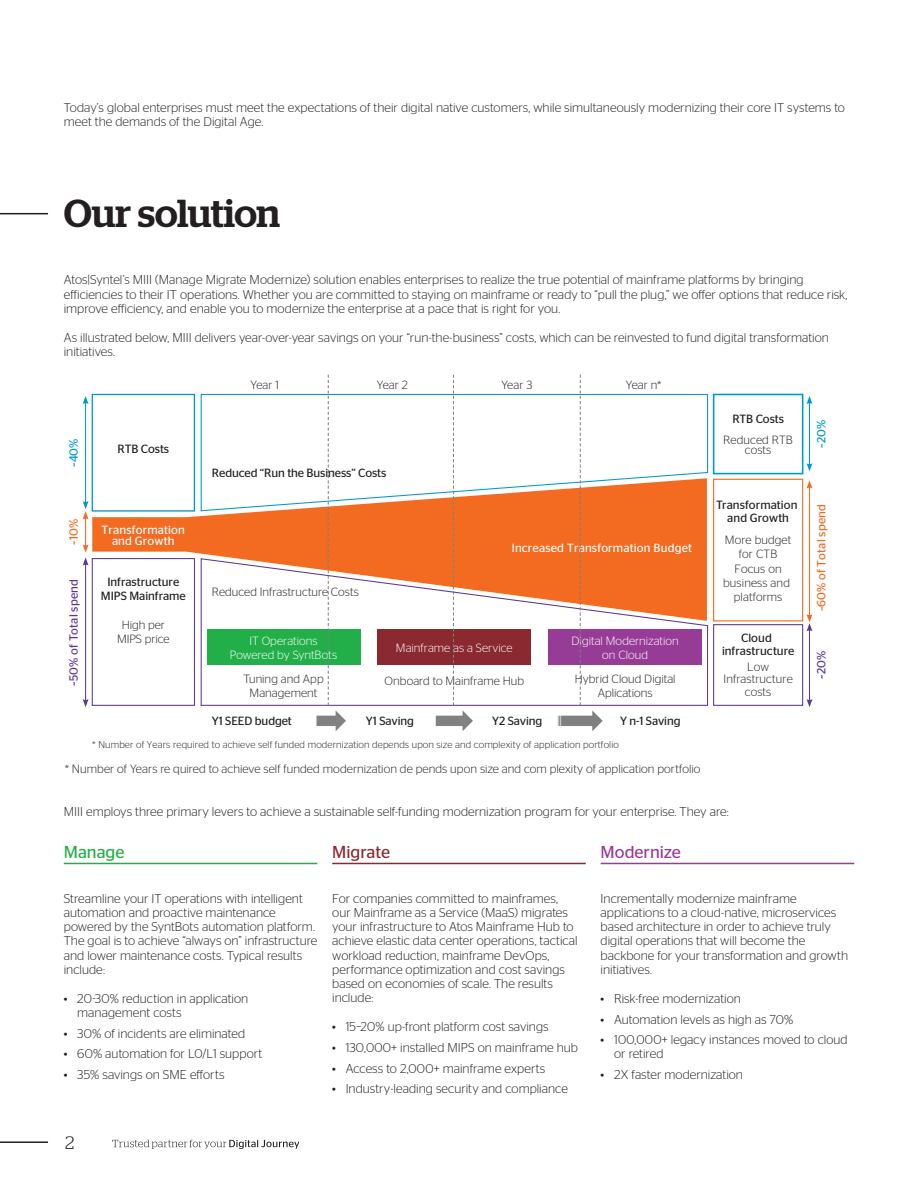
<style>
.page{position:relative;width:918px;height:1188px;background:#fff}
.page>*{position:absolute;margin:0;border:0;box-sizing:border-box;transform-origin:0 0}
.Heading{font:500 39px "Stag";letter-spacing:-.01em;color:#231f20}
.t1{font:300 18px "Stag";color:#231f20}
.Intro_with_line{font:17.25px "Stag Sans";color:#973c96}
.Intro_with_line-2{font:17.25px "Stag Sans";color:#8a2930}
.Intro_with_line-3{font:17.25px "Stag Sans";color:#22af4a}
.Body_copy{font:300 12.75px/14.2px "Stag Sans";color:#231f20}
.Quote_title{font:300 12px/14.4px "Stag Sans";letter-spacing:.005em;color:#231f20;text-align:center}
.t2{font:12px/13.4px "Stag Sans";letter-spacing:-.005em;color:#231f20;text-align:center}
.t3{font:300 12px/13.4px "Stag Sans";color:#fff;text-align:center}
.t4{font:12px/11.6px "Stag Sans";letter-spacing:.015em;color:#fff;text-align:center}
.t5{font:12px "Stag Sans";letter-spacing:.01em;color:#5b3896}
.t6{font:12px "Stag Sans";letter-spacing:.01em;color:#f36a21}
.t7{font:12px "Stag Sans";color:#0098d1}
.t8{font:300 9.9px "Stag Sans";letter-spacing:.015em;color:#231f20}
.s1{font-weight:400}
</style>
<div class="page">
<svg style="left:112px;top:1140px;width:187px;height:9px"></svg>
<hr style="left:0;top:1141px;width:48px;height:2px;background:#231f20">
<hr style="left:0;top:213px;width:48px;height:1px;background:#231f20">
<hr style="left:64px;top:863px;width:253px;height:1px;background:#22af4a">
<hr style="left:332px;top:863px;width:254px;height:1px;background:#8a2930">
<hr style="left:601px;top:863px;width:253px;height:1px;background:#973c96">
<svg style="left:92px;top:478px;width:615px;height:80px;fill:#f36a21"></svg>
<div style="left:92px;top:394px;width:103px;height:118px;border:1px solid #0098d1"></div>
<div style="left:92px;top:558px;width:103px;height:148px;border:1px solid #5b3896"></div>
<div style="left:713px;top:394px;width:90px;height:80px;border:2px solid #0098d1"></div>
<div style="left:713px;top:479px;width:90px;height:142px;border:1px solid #f36a21"></div>
<div style="left:713px;top:624px;width:90px;height:82px;border:1px solid #5b3896"></div>
<hr style="left:809px;top:402px;width:1px;height:63px;background:#0098d1">
<svg style="left:807px;top:396px;width:5px;height:8px"></svg>
<svg style="left:807px;top:463px;width:5px;height:8px"></svg>
<hr style="left:809px;top:486px;width:1px;height:130px;background:#f36a21">
<svg style="left:807px;top:480px;width:5px;height:9px"></svg>
<hr style="left:809px;top:629px;width:1px;height:72px;background:#5b3896">
<svg style="left:807px;top:614px;width:5px;height:17px"></svg>
<svg style="left:807px;top:699px;width:5px;height:8px"></svg>
<svg style="left:200px;top:393px;width:509px;height:119px"></svg>
<svg style="left:200px;top:558px;width:509px;height:148px"></svg>
<div style="left:207px;top:630px;width:153px;height:35px;background:#22af4a"></div>
<div style="left:378px;top:630px;width:153px;height:35px;background:#8a2930"></div>
<div style="left:549px;top:630px;width:153px;height:35px;background:#973c96"></div>
<hr style="left:85px;top:402px;width:1px;height:101px;background:#0098d1">
<svg style="left:83px;top:396px;width:6px;height:8px"></svg>
<hr style="left:85px;top:517px;width:1px;height:30px;background:#f36a21">
<svg style="left:83px;top:501px;width:6px;height:18px"></svg>
<hr style="left:85px;top:563px;width:1px;height:138px;background:#5b3896">
<svg style="left:83px;top:544px;width:6px;height:22px"></svg>
<svg style="left:83px;top:699px;width:6px;height:8px"></svg>
<svg style="left:316px;top:375px;width:30px;height:356px"></svg>
<svg style="left:436px;top:375px;width:37px;height:356px"></svg>
<svg style="left:558px;top:375px;width:45px;height:356px"></svg>
<p class="Body_copy" style="left:64px;top:101px;width:783px">Today’s global enterprises must meet the expectations of their digital native customers, while simultaneously modernizing their core IT systems to meet the demands of the Digital Age.</p>
<p class="Heading" style="left:64px;top:190px;width:218px">Our solution</p>
<p class="Body_copy" style="left:64px;top:273px;width:785px">Atos|Syntel’s MIII (Manage Migrate Modernize) solution enables enterprises to realize the true potential of mainframe platforms by bringing efficiencies to their IT operations. Whether you are committed to staying on mainframe or ready to “pull the plug,” we offer options that reduce risk, improve efficiency, and enable you to modernize the enterprise at a pace that is right for you.</p>
<p class="Body_copy" style="left:64px;top:330px;width:767px">As illustrated below, MIII delivers year-over-year savings on your “run-the-business” costs, which can be reinvested to fund digital transformation initiatives.</p>
<p class="Quote_title" style="left:250px;top:377px;width:30px">Year 1</p>
<p class="Quote_title" style="left:377px;top:377px;width:32px">Year 2</p>
<p class="Quote_title" style="left:501px;top:377px;width:32px">Year 3</p>
<p class="Quote_title" style="left:626px;top:377px;width:37px">Year n*</p>
<p class="t7" style="left:67px;top:467px;width:30px;rotate:-90deg">~40%</p>
<p class="t2" style="left:118px;top:442px;width:53px">RTB Costs</p>
<p class="t2" style="left:212px;top:467px;width:176px">Reduced “Run the Business” Costs</p>
<p class="t6" style="left:67px;top:545px;width:27px;rotate:-90deg">~10%</p>
<p class="t5" style="left:67px;top:686px;width:108px;rotate:-90deg">~50% of Total spend</p>
<p class="t4" style="left:102px;top:524px;width:85px">Transformation and Growth</p>
<p class="t2" style="left:101px;top:574px;width:87px;line-height:14.4px">Infrastructure<br>MIPS Mainframe</p>
<p class="Quote_title" style="left:117px;top:617px;width:54px">High per<br>MIPS price</p>
<p class="Quote_title" style="left:212px;top:584px;width:149px">Reduced Infrastructure Costs</p>
<p class="t3" style="left:230px;top:634px;width:109px">IT Operations<br>Powered by SyntBots</p>
<p class="Quote_title" style="left:243px;top:672px;width:82px;line-height:13.4px">Tuning and App<br>Management</p>
<p class="t4" style="left:512px;top:542px;width:182px">Increased Transformation Budget</p>
<p class="t3" style="left:396px;top:641px;width:118px">Mainframe as a Service</p>
<p class="Quote_title" style="left:385px;top:674px;width:141px">Onboard to Mainframe Hub</p>
<p class="t3" style="left:572px;top:634px;width:109px">Digital Modernization on Cloud</p>
<p class="Quote_title" style="left:575px;top:672px;width:102px;line-height:13.4px">Hybrid Cloud Digital<br>Aplications</p>
<p class="t2" style="left:212px;top:714px;width:82px">Y1 SEED budget</p>
<p class="t2" style="left:366px;top:714px;width:50px">Y1 Saving</p>
<p class="t2" style="left:492px;top:714px;width:52px">Y2 Saving</p>
<p class="t2" style="left:620px;top:714px;width:62px">Y n-1 Saving</p>
<p class="t8" style="left:92px;top:739px;width:528px">* Number of Years required to achieve self funded modernization depends upon size and complexity of application portfolio</p>
<p class="Quote_title" style="left:65px;top:761px;width:637px">* Number of Years re quired to achieve self funded modernization de pends upon size and com plexity of application portfolio</p>
<p class="Quote_title" style="left:723px;top:408px;width:71px;line-height:21.1px"><span class="s1">RTB Costs<br></span>Reduced RTB</p>
<p class="Quote_title" style="left:745px;top:442px;width:28px">costs</p>
<p class="t2" style="left:716px;top:498px;width:83px">Transformation and Growth</p>
<p class="Quote_title" style="left:723px;top:532px;width:70px">More budget for CTB<br>Focus on business and platforms</p>
<p class="t2" style="left:722px;top:631px;width:74px">Cloud infrastructure</p>
<p class="Quote_title" style="left:723px;top:660px;width:71px;line-height:12.6px">Low<br>Infrastructure costs</p>
<p class="Body_copy" style="left:64px;top:804px;width:667px">MIII employs three primary levers to achieve a sustainable self-funding modernization program for your enterprise. They are:</p>
<p class="t7" style="left:815px;top:448px;width:29px;rotate:-90deg">~20%</p>
<p class="t6" style="left:815px;top:611px;width:109px;rotate:-90deg">~60% of Total spend</p>
<p class="t5" style="left:815px;top:679px;width:29px;rotate:-90deg">~20%</p>
<p class="Intro_with_line-3" style="left:64px;top:843px;width:62px">Manage</p>
<p class="Intro_with_line-2" style="left:332px;top:843px;width:60px">Migrate</p>
<p class="Intro_with_line" style="left:601px;top:843px;width:82px">Modernize</p>
<p class="Body_copy" style="left:64px;top:891px;width:255px">Streamline your IT operations with intelligent automation and proactive maintenance powered by the SyntBots automation platform.<br>The goal is to achieve “always on” infrastructure and lower maintenance costs. Typical results include:</p>
<p class="Body_copy" style="left:77px;top:991px;width:173px;text-indent:-14px">• 20-30% reduction in application management costs</p>
<p class="Body_copy" style="left:64px;top:1026px;width:183px">• 30% of incidents are eliminated</p>
<p class="Body_copy" style="left:64px;top:1047px;width:200px">• 60% automation for L0/L1 support</p>
<p class="Body_copy" style="left:64px;top:1067px;width:162px">• 35% savings on SME efforts</p>
<p class="Body_copy" style="left:332px;top:891px;width:247px">For companies committed to mainframes, our Mainframe as a Service (MaaS) migrates your infrastructure to Atos Mainframe Hub to achieve elastic data center operations, tactical workload reduction, mainframe DevOps, performance optimization and cost savings based on economies of scale. The results include:</p>
<p class="Body_copy" style="left:332px;top:1020px;width:218px">• 15–20% up-front platform cost savings</p>
<p class="Body_copy" style="left:332px;top:1040px;width:247px">• 130,000+ installed MIPS on mainframe hub</p>
<p class="Body_copy" style="left:332px;top:1061px;width:215px">• Access to 2,000+ mainframe experts</p>
<p class="Body_copy" style="left:332px;top:1082px;width:237px">• Industry-leading security and compliance</p>
<p class="Body_copy" style="left:601px;top:891px;width:249px">Incrementally modernize mainframe applications to a cloud-native, microservices based architecture in order to achieve truly digital operations that will become the backbone for your transformation and growth initiatives.</p>
<p class="Body_copy" style="left:601px;top:991px;width:142px">• Risk-free modernization</p>
<p class="Body_copy" style="left:601px;top:1012px;width:194px">• Automation levels as high as 70%</p>
<p class="Body_copy" style="left:614px;top:1032px;width:235px;text-indent:-14px">• 100,000+ legacy instances moved to cloud or retired</p>
<p class="Body_copy" style="left:601px;top:1067px;width:144px">• 2X faster modernization</p>
<p class="t1" style="left:65px;top:1133px;width:11px">2</p>
</div>
